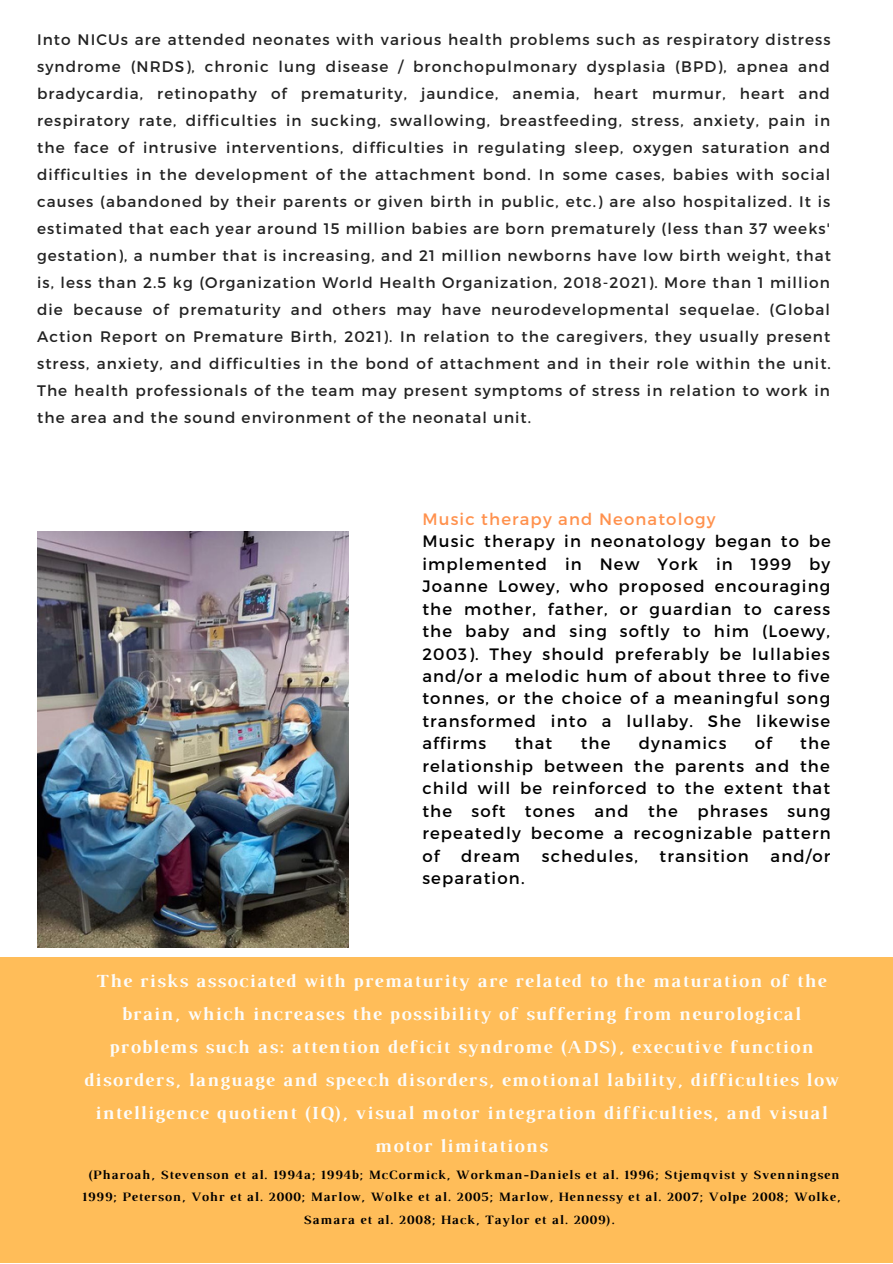
<style>
.page{position:relative;width:893px;height:1264px;background:#fff}
.page>*{position:absolute;margin:0;border:0;box-sizing:border-box;transform-origin:0 0}
.t1{font:700 18.9px/33px "Luthier";letter-spacing:.07em;color:#fcfcfa;text-align:center}
.t2{font:16.5px/22.5px "Montserrat";letter-spacing:.07em;color:#000;text-align:justify}
.t3{font:16.5px "Montserrat";letter-spacing:.07em;color:#ff914d}
.t4{font:15.3px/27px "Montserrat";letter-spacing:.07em;color:#222;text-align:justify}
.t5{font:700 13.05px/22.5px "Luthier";letter-spacing:.07em;color:#000;text-align:center}
</style>
<div class="page">
<div style="left:0;top:957px;width:892px;height:305px;background:#ffbd59"></div>
<img style="left:37px;top:531px;width:311px;height:416px">
<p class="t4" style="left:37px;top:26px;width:795px">Into NICUs are attended neonates with various health problems such as respiratory distress syndrome (NRDS), chronic lung disease / bronchopulmonary dysplasia (BPD), apnea and bradycardia, retinopathy of prematurity, jaundice, anemia, heart murmur, heart and respiratory rate, difficulties in sucking, swallowing, breastfeeding, stress, anxiety, pain in the face of intrusive interventions, difficulties in regulating sleep, oxygen saturation and difficulties in the development of the attachment bond. In some cases, babies with social causes (abandoned by their parents or given birth in public, etc.) are also hospitalized. It is estimated that each year around 15 million babies are born prematurely (less than 37 weeks' gestation), a number that is increasing, and 21 million newborns have low birth weight, that is, less than 2.5 kg (Organization World Health Organization, 2018-2021). More than 1 million die because of prematurity and others may have neurodevelopmental sequelae. (Global Action Report on Premature Birth, 2021). In relation to the caregivers, they usually present stress, anxiety, and difficulties in the bond of attachment and in their role within the unit.<br>The health professionals of the team may present symptoms of stress in relation to work in the area and the sound environment of the neonatal unit.</p>
<p class="t3" style="left:422px;top:508px;width:295px">Music therapy and Neonatology</p>
<p class="t2" style="left:422px;top:529px;width:410px">Music therapy in neonatology began to be implemented in New York in 1999 by Joanne Lowey, who proposed encouraging the mother, father, or guardian to caress the baby and sing softly to him (Loewy, 2003). They should preferably be lullabies and/or a melodic hum of about three to five tonnes, or the choice of a meaningful song transformed into a lullaby. She likewise affirms</p>
<p class="t2" style="left:514px;top:731px;width:39px">that</p>
<p class="t2" style="left:580px;top:731px;width:31px">the</p>
<p class="t2" style="left:638px;top:731px;width:89px">dynamics</p>
<p class="t2" style="left:754px;top:731px;width:19px">of</p>
<p class="t2" style="left:422px;top:731px;width:410px;text-indent:378px">the relationship between the parents and the child will be reinforced to the extent that the soft tones and the phrases sung repeatedly become a recognizable pattern of</p>
<p class="t2" style="left:461px;top:844px;width:60px">dream</p>
<p class="t2" style="left:542px;top:844px;width:97px">schedules,</p>
<p class="t2" style="left:659px;top:844px;width:91px">transition</p>
<p class="t2" style="left:770px;top:844px;width:61px">and/or</p>
<p class="t2" style="left:422px;top:866px;width:104px">separation.</p>
<p class="t1" style="left:84px;top:965px;width:755px">The risks associated with prematurity are related to the maturation of the brain, which increases the possibility of suffering from neurological problems such as: attention deficit syndrome (ADS), executive function disorders, language and speech disorders, emotional lability, difficulties low intelligence quotient (IQ), visual motor integration difficulties, and visual motor limitations</p>
<p class="t5" style="left:82px;top:1164px;width:759px">(Pharoah, Stevenson et al. 1994a; 1994b; McCormick, Workman-Daniels et al. 1996; Stjemqvist y Svenningsen<br>1999; Peterson, Vohr et al. 2000; Marlow, Wolke et al. 2005; Marlow, Hennessy et al. 2007; Volpe 2008; Wolke,<br>Samara et al. 2008; Hack, Taylor et al. 2009).</p>
</div>
